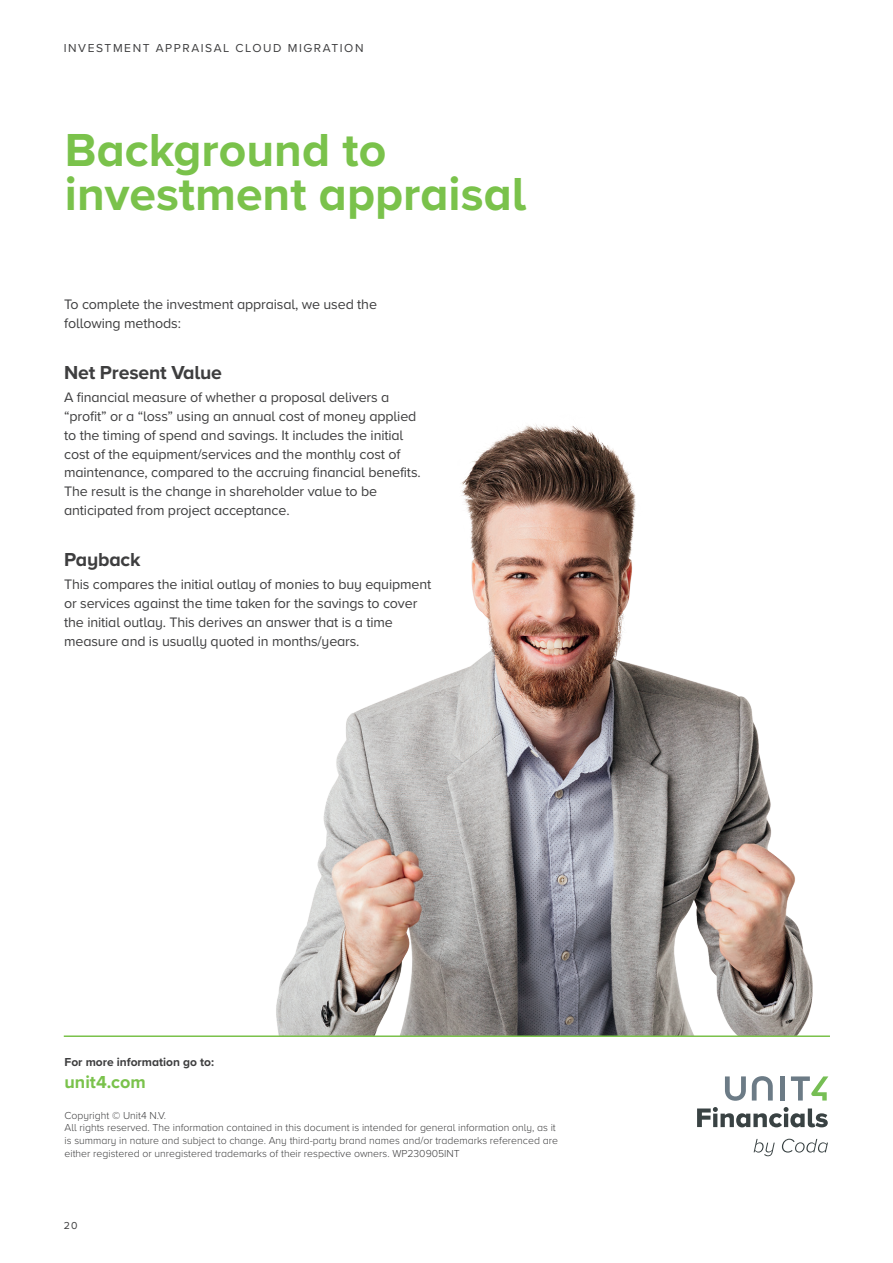
<style>
.page{position:relative;width:893px;height:1263px;background:#fff}
.page>*{position:absolute;margin:0;border:0;box-sizing:border-box;transform-origin:0 0}
.t1{font:700 48px/45px "Proxima Nova A";color:#7ac24b}
.t2{font:700 19.5px "Proxima Nova A";letter-spacing:-.01em;color:#3e3e3f}
.t3{font:700 18px "Proxima Nova A";color:#7ac24b}
.t4{font:14.25px/18.8px "Proxima Nova A";letter-spacing:-.01em;color:#3e3e3f}
.t5{font:12px "Proxima Nova A";letter-spacing:.13em;color:#3e3e3f}
.t6{font:700 12px "Proxima Nova A";color:#3e3e3f}
.t7{font:300 10.5px/12.6px "Proxima Nova A";color:#3e3e3f}
.t8{font:10.5px "Proxima Nova A";color:#3e3e3f}
</style>
<div class="page">
<img style="left:276px;top:424px;width:537px;height:611px">
<hr style="left:64px;top:1035px;width:766px;height:2px;background:#7ac24b">
<svg style="left:725px;top:1076px;width:21px;height:25px"></svg>
<svg style="left:752px;top:1076px;width:21px;height:24px"></svg>
<div style="left:780px;top:1076px;width:5px;height:24px;background:#6c7b86"></div>
<svg style="left:791px;top:1076px;width:37px;height:24px"></svg>
<svg style="left:697px;top:1107px;width:131px;height:20px"></svg>
<svg style="left:754px;top:1139px;width:21px;height:17px"></svg>
<svg style="left:782px;top:1139px;width:46px;height:13px"></svg>
<p class="t5" style="left:64px;top:39px;width:301px">INVESTMENT APPRAISAL CLOUD MIGRATION</p>
<h1 class="t1" style="left:65px;top:126px;width:463px">Background to investment appraisal</h1>
<p class="t4" style="left:64px;top:294px;width:314px">To complete the investment appraisal, we used the following methods:</p>
<h2 class="t2" style="left:64px;top:358px;width:159px">Net Present Value</h2>
<p class="t4" style="left:64px;top:387px;width:358px">A financial measure of whether a proposal delivers a “profit” or a “loss” using an annual cost of money applied to the timing of spend and savings. It includes the initial cost of the equipment/services and the monthly cost of maintenance, compared to the accruing financial benefits.<br>The result is the change in shareholder value to be anticipated from project acceptance.</p>
<h2 class="t2" style="left:64px;top:545px;width:78px">Payback</h2>
<p class="t4" style="left:64px;top:574px;width:369px">This compares the initial outlay of monies to buy equipment or services against the time taken for the savings to cover the initial outlay. This derives an answer that is a time measure and is usually quoted in months/years.</p>
<p class="t6" style="left:65px;top:1053px;width:151px">For more information go to:</p>
<p class="t3" style="left:65px;top:1068px;width:83px">unit4.com</p>
<p class="t7" style="left:65px;top:1108px;width:495px">Copyright © Unit4 N.V.<br>All rights reserved. The information contained in this document is intended for general information only, as it is summary in nature and subject to change. Any third-party brand names and/or trademarks referenced are either registered or unregistered trademarks of their respective owners. WP230905INT</p>
<p class="t8" style="left:64px;top:1217px;width:15px">20</p>
</div>
